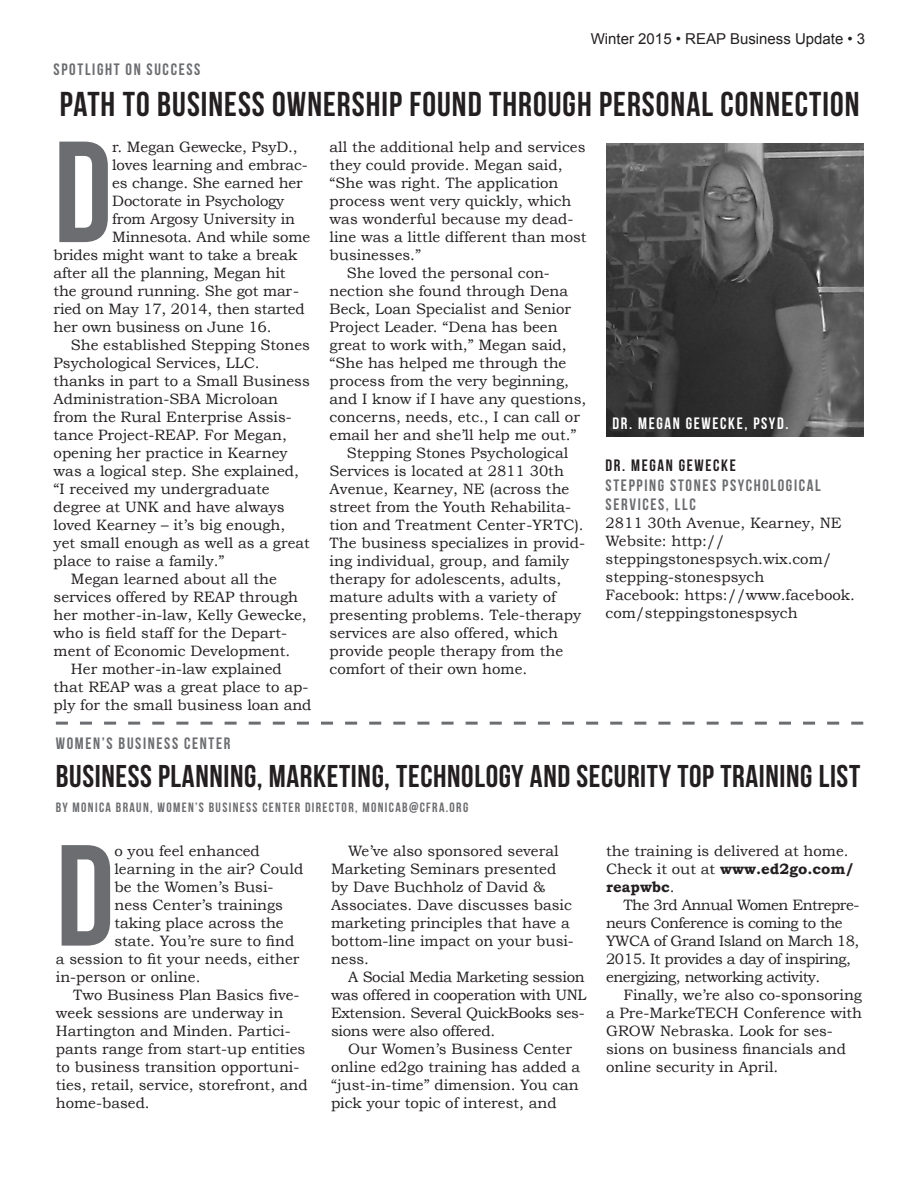
<style>
.page{position:relative;width:918px;height:1188px;background:#fff}
.page>*{position:absolute;margin:0;border:0;box-sizing:border-box;transform-origin:0 0}
.t1{font:143.55px "Bebas Neue";color:#6c6d70}
.t2{font:34.5px "Bebas Neue";letter-spacing:.03em;color:#231f20}
.t3{font:31.5px "Bebas Neue";letter-spacing:.02em;color:#231f20}
.t4{font:16.5px/19.8px "Bebas Neue";letter-spacing:.1em;color:#6c6d70}
.t5{font:16.5px "Bebas Neue";letter-spacing:.1em;color:#fff}
.t6{font:16.5px "Bebas Neue";letter-spacing:.1em;color:#231f20}
.t7{font:15px/18px "Bookman Old Style";color:#231f20}
.t8{font:15px/18px "Bookman Old Style";letter-spacing:-.03em;color:#231f20}
.t9{font:15px/18px "Bookman Old Style";letter-spacing:-.02em;color:#231f20}
.t10{font:15px "Arial";color:#231f20}
.t11{font:13.5px "Bebas Neue";letter-spacing:.1em;color:#6c6d70}
.s1{font-weight:700}
</style>
<div class="page">
<img style="left:607px;top:144px;width:256px;height:292px">
<svg style="left:56px;top:722px;width:807px;height:3px"></svg>
<p class="t10" style="left:591px;top:29px;width:276px">Winter 2015 • REAP Business Update • 3</p>
<p class="t4" style="left:54px;top:59px;width:148px">SPOTLIGHT ON SUCCESS</p>
<h2 class="t2" style="left:60px;top:85px;width:801px">PATH TO BUSINESS OWNERSHIP FOUND THROUGH PERSONAL CONNECTION</h2>
<h1 class="t1" style="left:54px;top:114px;width:60px">D</h1>
<p class="t7" style="left:112px;top:138px;width:187px">r. Megan Gewecke, PsyD.,</p>
<p class="t7" style="left:330px;top:138px;width:257px">all the additional help and services</p>
<p class="t7" style="left:330px;top:156px;width:234px">they could provide. Megan said,</p>
<p class="t7" style="left:330px;top:174px;width:230px">“She was right. The application</p>
<p class="t7" style="left:330px;top:192px;width:243px">process went very quickly, which</p>
<p class="t7" style="left:330px;top:210px;width:245px">was wonderful because my dead-</p>
<p class="t7" style="left:330px;top:228px;width:259px">line was a little different than most</p>
<p class="t7" style="left:330px;top:246px;width:93px">businesses.”</p>
<p class="t7" style="left:347px;top:264px;width:205px">She loved the personal con-</p>
<p class="t7" style="left:330px;top:282px;width:240px">nection she found through Dena</p>
<p class="t7" style="left:330px;top:300px;width:243px">Beck, Loan Specialist and Senior</p>
<p class="t7" style="left:330px;top:318px;width:230px">Project Leader. “Dena has been</p>
<p class="t7" style="left:330px;top:336px;width:239px">great to work with,” Megan said,</p>
<p class="t7" style="left:330px;top:354px;width:238px">“She has helped me through the</p>
<p class="t7" style="left:330px;top:372px;width:241px">process from the very beginning,</p>
<p class="t7" style="left:330px;top:390px;width:258px">and I know if I have any questions,</p>
<p class="t7" style="left:330px;top:408px;width:252px">concerns, needs, etc., I can call or</p>
<p class="t7" style="left:330px;top:426px;width:248px">email her and she’ll help me out.”</p>
<p class="t7" style="left:347px;top:444px;width:223px">Stepping Stones Psychological</p>
<p class="t7" style="left:330px;top:462px;width:236px">Services is located at 2811 30th</p>
<p class="t7" style="left:330px;top:480px;width:241px">Avenue, Kearney, NE (across the</p>
<p class="t7" style="left:330px;top:498px;width:243px">street from the Youth Rehabilita-</p>
<p class="t7" style="left:330px;top:516px;width:256px">tion and Treatment Center-YRTC).</p>
<p class="t7" style="left:330px;top:534px;width:257px">The business specializes in provid-</p>
<p class="t7" style="left:330px;top:552px;width:241px">ing individual, group, and family</p>
<p class="t7" style="left:330px;top:570px;width:233px">therapy for adolescents, adults,</p>
<p class="t7" style="left:330px;top:588px;width:228px">mature adults with a variety of</p>
<p class="t7" style="left:330px;top:606px;width:253px">presenting problems. Tele-therapy</p>
<p class="t7" style="left:330px;top:624px;width:230px">services are also offered, which</p>
<p class="t7" style="left:330px;top:642px;width:235px">provide people therapy from the</p>
<p class="t7" style="left:330px;top:660px;width:199px">comfort of their own home.</p>
<p class="t7" style="left:112px;top:156px;width:197px">loves learning and embrac-</p>
<p class="t7" style="left:112px;top:174px;width:192px">es change. She earned her</p>
<p class="t7" style="left:112px;top:192px;width:174px">Doctorate in Psychology</p>
<p class="t7" style="left:112px;top:210px;width:184px">from Argosy University in</p>
<p class="t7" style="left:112px;top:228px;width:199px">Minnesota. And while some</p>
<p class="t7" style="left:54px;top:246px;width:245px">brides might want to take a break</p>
<p class="t7" style="left:54px;top:264px;width:233px">after all the planning, Megan hit</p>
<p class="t7" style="left:54px;top:282px;width:247px">the ground running. She got mar-</p>
<p class="t7" style="left:54px;top:300px;width:253px">ried on May 17, 2014, then started</p>
<p class="t7" style="left:54px;top:318px;width:219px">her own business on June 16.</p>
<p class="t7" style="left:71px;top:336px;width:241px">She established Stepping Stones</p>
<p class="t7" style="left:54px;top:354px;width:208px">Psychological Services, LLC.</p>
<p class="t7" style="left:54px;top:372px;width:258px">thanks in part to a Small Business</p>
<p class="t7" style="left:54px;top:390px;width:226px">Administration-SBA Microloan</p>
<p class="t7" style="left:54px;top:408px;width:240px">from the Rural Enterprise Assis-</p>
<p class="t7" style="left:54px;top:426px;width:235px">tance Project-REAP. For Megan,</p>
<p class="t7" style="left:54px;top:444px;width:236px">opening her practice in Kearney</p>
<p class="t7" style="left:54px;top:462px;width:247px">was a logical step. She explained,</p>
<p class="t7" style="left:54px;top:480px;width:218px">“I received my undergraduate</p>
<p class="t7" style="left:54px;top:498px;width:233px">degree at UNK and have always</p>
<p class="t7" style="left:54px;top:516px;width:233px">loved Kearney – it’s big enough,</p>
<p class="t7" style="left:54px;top:534px;width:258px">yet small enough as well as a great</p>
<p class="t7" style="left:54px;top:552px;width:172px">place to raise a family.”</p>
<p class="t7" style="left:71px;top:570px;width:207px">Megan learned about all the</p>
<p class="t7" style="left:54px;top:588px;width:246px">services offered by REAP through</p>
<p class="t7" style="left:54px;top:606px;width:255px">her mother-in-law, Kelly Gewecke,</p>
<p class="t7" style="left:54px;top:624px;width:235px">who is field staff for the Depart-</p>
<p class="t7" style="left:54px;top:642px;width:238px">ment of Economic Development.</p>
<p class="t7" style="left:71px;top:660px;width:213px">Her mother-in-law explained</p>
<p class="t7" style="left:54px;top:678px;width:256px">that REAP was a great place to ap-</p>
<p class="t7" style="left:54px;top:696px;width:260px">ply for the small business loan and</p>
<p class="t5" style="left:613px;top:414px;width:177px">DR. MEGAN GEWECKE, PSYD.</p>
<p class="t6" style="left:606px;top:456px;width:132px">DR. MEGAN GEWECKE</p>
<p class="t4" style="left:606px;top:475px;width:217px">STEPPING STONES PSYCHOLOGICAL<br>SERVICES, LLC</p>
<p class="t7" style="left:606px;top:514px;width:251px">2811 30th Avenue, Kearney, NE<br>Website: http:// steppingstonespsych.wix.com/ stepping-stonespsych<br>Facebook: https://www.facebook. com/steppingstonespsych</p>
<p class="t4" style="left:56px;top:733px;width:176px">WOMEN’S BUSINESS CENTER</p>
<h3 class="t3" style="left:56px;top:758px;width:806px">BUSINESS PLANNING, MARKETING, TECHNOLOGY AND SECURITY TOP TRAINING LIST</h3>
<p class="t11" style="left:56px;top:800px;width:414px">BY MONICA BRAUN, WOMEN’S BUSINESS CENTER DIRECTOR, MONICAB@CFRA.ORG</p>
<h1 class="t1" style="left:56px;top:817px;width:60px">D</h1>
<p class="t7" style="left:114px;top:842px;width:147px">o you feel enhanced</p>
<p class="t7" style="left:331px;top:842px;width:244px;text-indent:17px">We’ve also sponsored several<br>Marketing Seminars presented by Dave Buchholz of David &amp;<br>Associates. Dave discusses basic marketing principles that have a bottom-line impact on your busi&shy;ness.</p>
<p class="t9" style="left:331px;top:968px;width:257px;text-indent:17px">A Social Media Marketing session was offered in cooperation with UNL<br>Extension. Several QuickBooks ses&shy;sions were also offered.</p>
<p class="t7" style="left:331px;top:1040px;width:251px;text-indent:17px">Our Women’s Business Center online ed2go training has added a “just-in-time” dimension. You can pick your topic of interest, and</p>
<p class="t7" style="left:606px;top:842px;width:250px">the training is delivered at home.<br>Check it out at <span class="s1">www.ed2go.com/ reapwbc</span>.</p>
<p class="t8" style="left:606px;top:896px;width:255px;text-indent:17px">The 3rd Annual Women Entrepre&shy;neurs Conference is coming to the YWCA of Grand Island on March 18, 2015. It provides a day of inspiring, energizing, networking activity.</p>
<p class="t7" style="left:606px;top:986px;width:258px;text-indent:17px">Finally, we’re also co-sponsoring a Pre-MarkeTECH Conference with<br>GROW Nebraska. Look for ses&shy;sions on business financials and online security in April.</p>
<p class="t7" style="left:114px;top:860px;width:190px">learning in the air? Could</p>
<p class="t7" style="left:114px;top:878px;width:161px">be the Women’s Busi-</p>
<p class="t7" style="left:114px;top:896px;width:170px">ness Center’s trainings</p>
<p class="t7" style="left:114px;top:914px;width:171px">taking place across the</p>
<p class="t7" style="left:114px;top:932px;width:181px">state. You’re sure to find</p>
<p class="t7" style="left:56px;top:950px;width:245px">a session to fit your needs, either</p>
<p class="t7" style="left:56px;top:968px;width:146px">in-person or online.</p>
<p class="t7" style="left:73px;top:986px;width:228px">Two Business Plan Basics five-</p>
<p class="t7" style="left:56px;top:1004px;width:229px">week sessions are underway in</p>
<p class="t7" style="left:56px;top:1022px;width:236px">Hartington and Minden. Partici-</p>
<p class="t7" style="left:56px;top:1040px;width:251px">pants range from start-up entities</p>
<p class="t7" style="left:56px;top:1058px;width:245px">to business transition opportuni-</p>
<p class="t7" style="left:56px;top:1076px;width:253px">ties, retail, service, storefront, and</p>
<p class="t7" style="left:56px;top:1094px;width:95px">home-based.</p>
</div>
